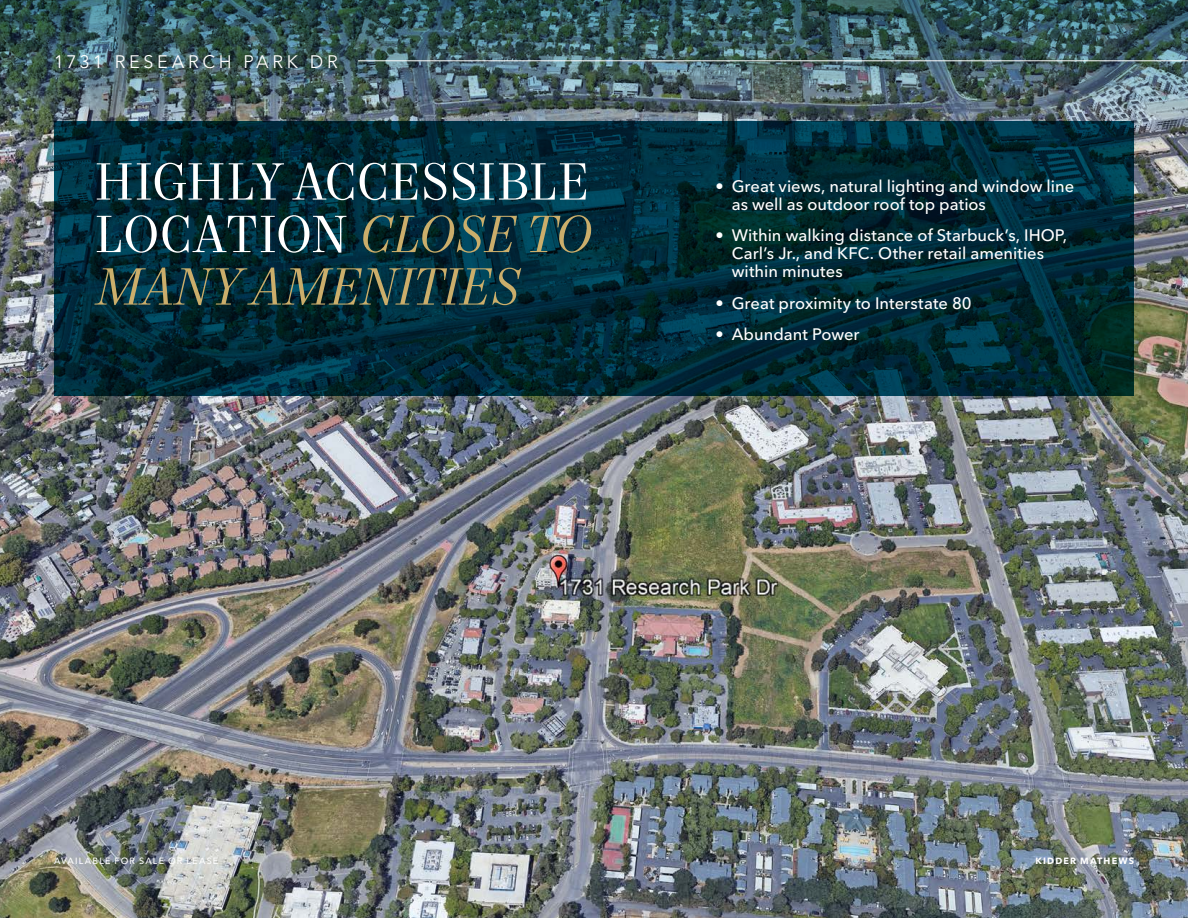
<style>
.page{position:relative;width:1188px;height:918px;background:#fff}
.page>*{position:absolute;margin:0;border:0;box-sizing:border-box;transform-origin:0 0}
.Headline_-_Level_1_-_White_2023{font:52.5px/52.5px "Mort Modern 08";letter-spacing:-.01em;color:#fff;text-align:justify}
.t1{font:18px "Avenir Next LT Pro";letter-spacing:.195em;color:#fff}
.t2{font:500 16.5px/18px "Avenir Next LT Pro";color:#fff}
.t3{font:500 9px "Avenir Next LT Pro";letter-spacing:.13em;color:#fff}
.t4{font:700 9px "Avenir Next LT Pro";letter-spacing:.13em;color:#fff}
.s1{font-style:italic;color:#cbae6b}
</style>
<div class="page">
<img style="left:0;top:181px;width:1188px;height:737px">
<img style="left:0;top:0;width:1188px;height:181px">
<svg style="left:54px;top:122px;width:1080px;height:274px;background:#002936"></svg>
<hr style="left:358px;top:60px;width:830px;height:1px;background:#fff">
<p class="t1" style="left:54px;top:51px;width:286px">1731 RESEARCH PARK DR</p>
<p class="Headline_-_Level_1_-_White_2023" style="left:94px;top:158px;width:499px">HIGHLY ACCESSIBLE LOCATION <span class="s1">CLOSE TO MANY AMENITIES</span></p>
<p class="t2" style="left:732px;top:177px;width:344px;text-indent:-16px">• Great views, natural lighting and window line as well as outdoor roof top patios</p>
<p class="t2" style="left:732px;top:226px;width:337px;text-indent:-16px">• Within walking distance of Starbuck’s, IHOP,<br>Carl’s Jr., and KFC. Other retail amenities within minutes</p>
<p class="t2" style="left:716px;top:294px;width:258px">• Great proximity to Interstate 80</p>
<p class="t2" style="left:716px;top:325px;width:146px">• Abundant Power</p>
<p class="t3" style="left:54px;top:855px;width:166px">AVAILABLE FOR SALE OR LEASE</p>
<p class="t4" style="left:1036px;top:855px;width:100px">KIDDER MATHEWS</p>
</div>
